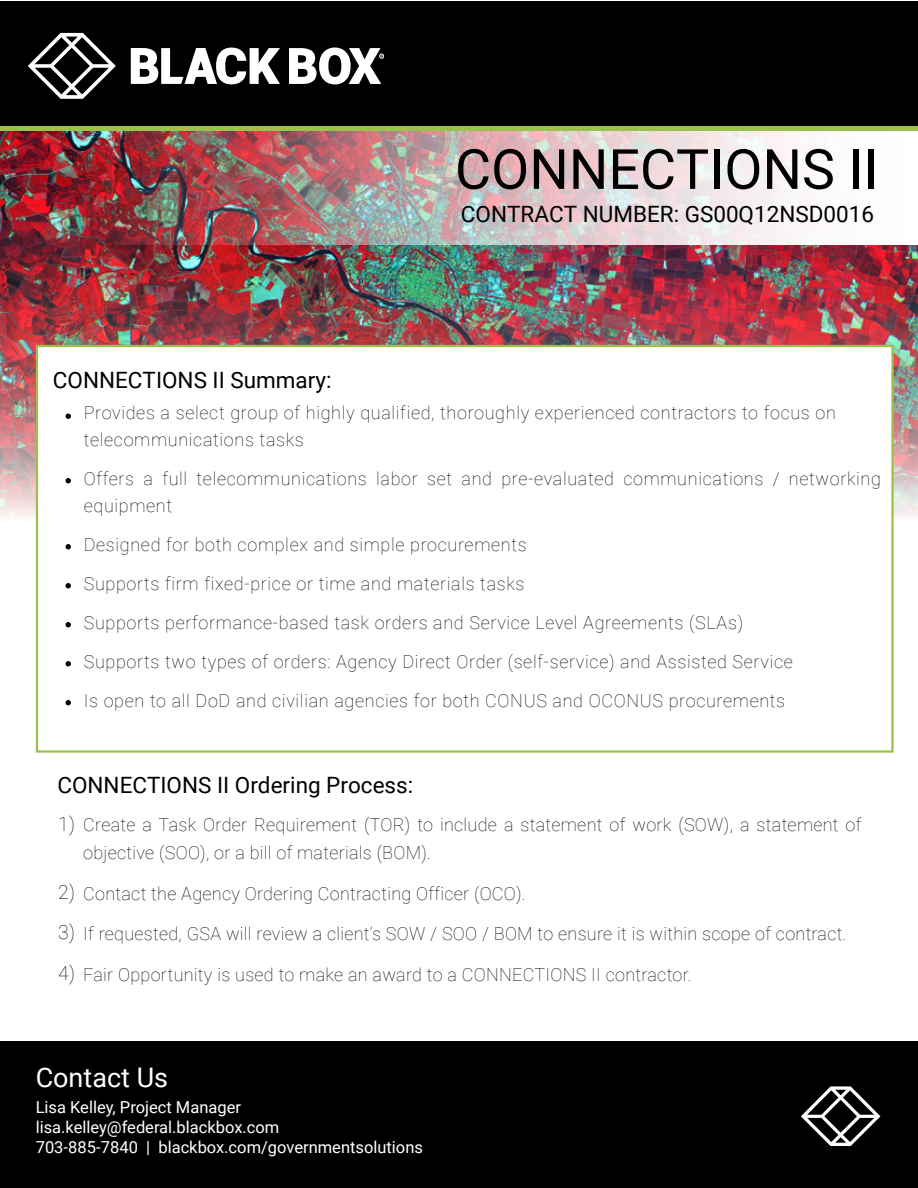
<style>
.page{position:relative;width:918px;height:1188px;background:#fff}
.page>*{position:absolute;margin:0;border:0;box-sizing:border-box;transform-origin:0 0}
.t1{font:55.5px "Roboto";color:#000}
.t2{font:27px "Roboto";color:#fff}
.t3{font:22.5px "Roboto";color:#000}
.t4{font:100 18px/39px "Roboto";letter-spacing:.035em;color:#000}
.t5{font:100 18px "Roboto";letter-spacing:.015em;color:#000}
.t6{font:16.5px/19.8px "Roboto";color:#fff}
.s1{font-size:19.5px}
</style>
<div class="page">
<div style="left:0;top:1041px;width:918px;height:147px;background:#000"></div>
<svg style="left:801px;top:1086px;width:80px;height:60px"></svg>
<img style="left:0;top:244px;width:918px;height:402px">
<img style="left:0;top:130px;width:918px;height:114px">
<div style="left:0;top:2px;width:918px;height:127px;background:#000"></div>
<svg style="left:28px;top:33px;width:88px;height:66px"></svg>
<svg style="left:131px;top:48px;width:149px;height:36px"></svg>
<svg style="left:289px;top:48px;width:95px;height:36px"></svg>
<hr style="left:0;top:126px;width:918px;height:4px;background:#9ac14c">
<div style="left:36px;top:345px;width:858px;height:408px;background:#fff;border:2px solid #9ac14c"></div>
<svg style="left:66px;top:414px;width:5px;height:5px"></svg>
<svg style="left:66px;top:478px;width:5px;height:5px"></svg>
<svg style="left:66px;top:544px;width:5px;height:5px"></svg>
<svg style="left:66px;top:583px;width:5px;height:5px"></svg>
<svg style="left:66px;top:622px;width:5px;height:5px"></svg>
<svg style="left:66px;top:661px;width:5px;height:5px"></svg>
<svg style="left:66px;top:700px;width:5px;height:5px"></svg>
<p class="t3" style="left:53px;top:365px;width:280px">CONNECTIONS II Summary:</p>
<h1 class="t1" style="left:455px;top:130px;width:425px">CONNECTIONS II</h1>
<p class="t3" style="left:461px;top:198px;width:415px">CONTRACT NUMBER: GS00Q12NSD0016</p>
<p class="t4" style="left:84px;top:399px;width:754px;line-height:27px">Provides a select group of highly qualified, thoroughly experienced contractors to focus on telecommunications tasks</p>
<p class="t4" style="left:84px;top:465px;width:799px;line-height:27px">Offers a full telecommunications labor set and pre-evaluated communications / networking equipment</p>
<p class="t4" style="left:84px;top:525px;width:711px">Designed for both complex and simple procurements<br>Supports firm fixed-price or time and materials tasks<br>Supports performance-based task orders and Service Level Agreements (SLAs)<br>Supports two types of orders: Agency Direct Order (self-service) and Assisted Service Is open to all DoD and civilian agencies for both CONUS and OCONUS procurements</p>
<p class="t3" style="left:57px;top:770px;width:357px">CONNECTIONS II Ordering Process:</p>
<p class="t5" style="left:58px;top:812px;width:805px"><span class="s1">1)</span> Create a Task Order Requirement (TOR) to include a statement of work (SOW), a statement of</p>
<p class="t5" style="left:83px;top:840px;width:349px">objective (SOO), or a bill of materials (BOM).</p>
<p class="t5" style="left:58px;top:881px;width:469px"><span class="s1">2)</span> Contact the Agency Ordering Contracting Officer (OCO).</p>
<p class="t5" style="left:58px;top:921px;width:790px"><span class="s1">3)</span> If requested, GSA will review a client’s SOW / SOO / BOM to ensure it is within scope of contract.</p>
<p class="t5" style="left:58px;top:962px;width:635px"><span class="s1">4)</span> Fair Opportunity is used to make an award to a CONNECTIONS II contractor.</p>
<h2 class="t2" style="left:36px;top:1058px;width:134px">Contact Us</h2>
<p class="t6" style="left:36px;top:1097px;width:389px">Lisa Kelley, Project Manager lisa.kelley@federal.blackbox.com<br>703-885-7840 | blackbox.com/governmentsolutions</p>
</div>
